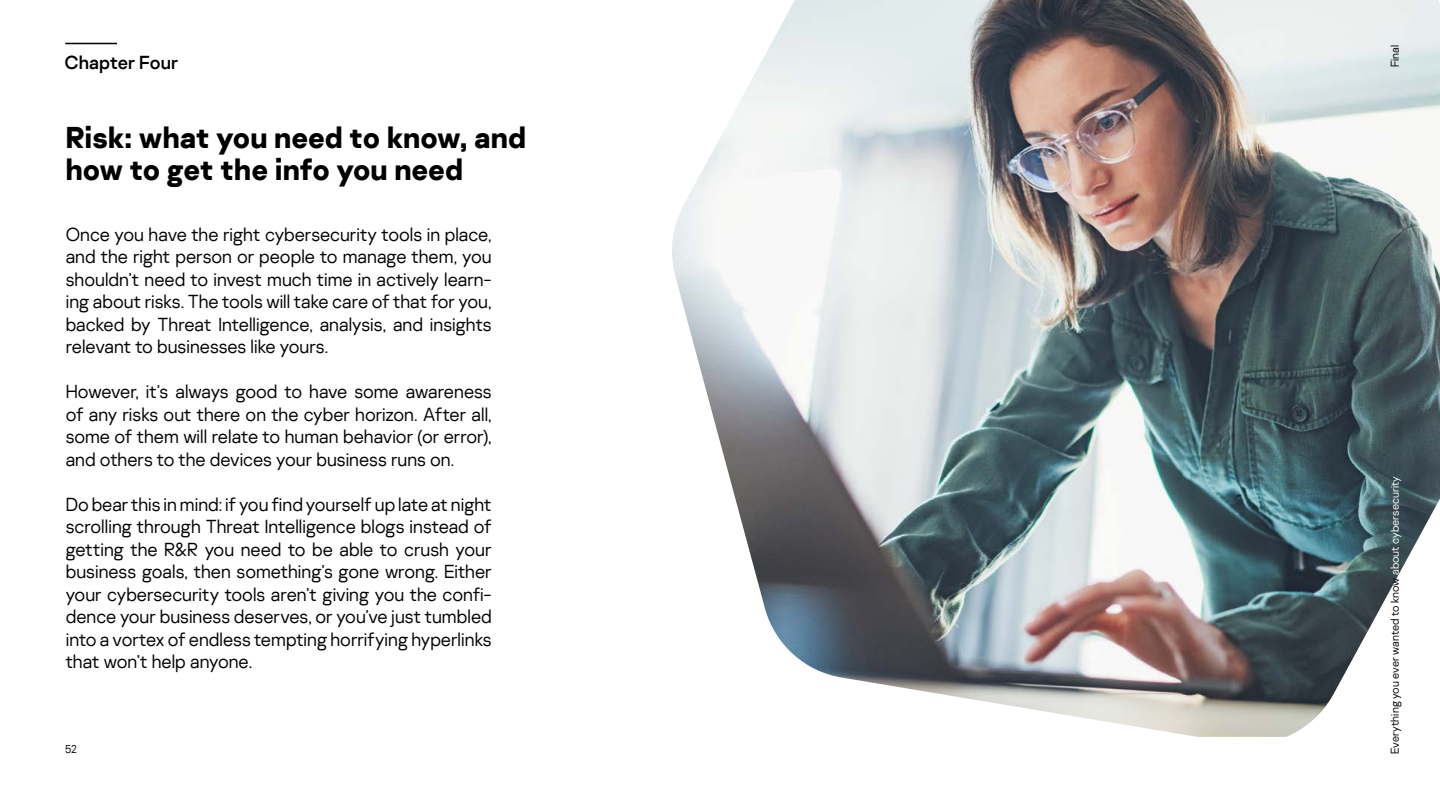
<style>
.page{position:relative;width:1440px;height:810px;background:#fff}
.page>*{position:absolute;margin:0;border:0;box-sizing:border-box;transform-origin:0 0}
.t1{font:700 30px/32.2px "Kaspersky Sans";letter-spacing:-.005em;color:#000}
.t2{font:300 18.75px/22.5px "Kaspersky Sans";color:#000;text-align:justify}
.t3{font:18.75px "Kaspersky Sans";color:#000}
.t4{font:300 11.25px "Kaspersky Sans";color:#000}
.s1{color:#fff}
</style>
<div class="page">
<img style="left:672px;top:0;width:768px;height:737px">
<hr style="left:65px;top:43px;width:52px;height:1px;background:#000">
<p class="t3" style="left:65px;top:51px;width:115px">Chapter Four</p>
<p class="t4" style="left:1388px;top:67px;width:24px;rotate:-90deg">Final</p>
<h1 class="t1" style="left:65px;top:122px;width:462px">Risk: what you need to know, and how to get the info you need</h1>
<p class="t2" style="left:66px;top:223px;width:428px">Once you have the right cybersecurity tools in place, and the right person or people to manage them, you shouldn’t need to invest much time in actively learn&shy;ing about risks. The tools will take care of that for you, backed by Threat Intelligence, analysis, and insights relevant to businesses like yours.</p>
<p class="t2" style="left:66px;top:380px;width:428px">However, it’s always good to have some awareness of any risks out there on the cyber horizon. After all, some of them will relate to human behavior (or error), and others to the devices your business runs on.</p>
<p class="t2" style="left:66px;top:493px;width:428px">Do bear this in mind: if you find yourself up late at night scrolling through Threat Intelligence blogs instead of getting the R&amp;R you need to be able to crush your business goals, then something’s gone wrong. Either your cybersecurity tools aren’t giving you the confi&shy;dence your business deserves, or you’ve just tumbled into a vortex of endless tempting horrifying hyperlinks that won’t help anyone.</p>
<p class="t4" style="left:65px;top:742px;width:13px">52</p>
<p class="t4" style="left:1388px;top:754px;width:279px;rotate:-90deg">Everything you ever wanted to know <span class="s1">about cybersecurity</span></p>
</div>
